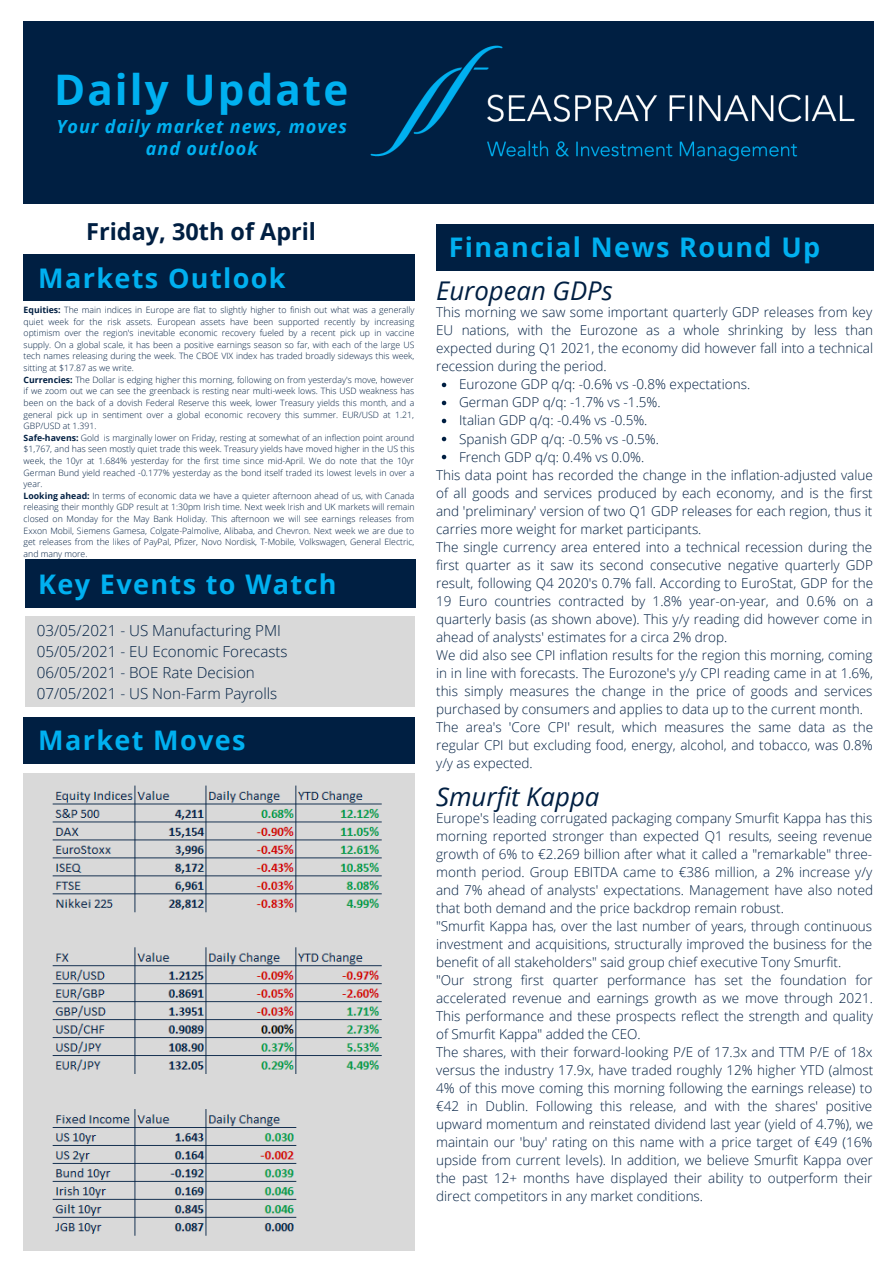
<style>
.page{position:relative;width:894px;height:1264px;background:#fff}
.page>*{position:absolute;margin:0;border:0;box-sizing:border-box;transform-origin:0 0}
.t1{font:700 42.15px "Open Sans";letter-spacing:.05em;color:#00b0f0}
.t2{font:700 27px "Open Sans";letter-spacing:.05em;color:#00b0f0}
.t3{font:italic 25.8px "Open Sans";color:#001f42}
.t4{font:700 23.4px "Open Sans";color:#001f42}
.t5{font:italic 700 18px/22px "Open Sans";letter-spacing:.05em;color:#00b0f0;text-align:center}
.t6{font:300 15.15px "Open Sans";color:#001f42}
.t7{font:300 13.5px/18px "Open Sans";color:#001f42;text-align:justify}
.t8{font:300 8.7px/11.6px "Open Sans";color:#001f42;text-align:justify}
.s1{font-weight:700}
</style>
<div class="page">
<div style="left:24px;top:21px;width:849px;height:182px;background:#001f42"></div>
<div style="left:24px;top:254px;width:390px;height:46px;background:#001f42"></div>
<div style="left:24px;top:717px;width:390px;height:46px;background:#001f42"></div>
<div style="left:436px;top:224px;width:437px;height:46px;background:#001f42"></div>
<div style="left:25px;top:616px;width:389px;height:90px;background:#d9d9d9"></div>
<img style="left:370px;top:45px;width:485px;height:117px">
<div style="left:25px;top:559px;width:390px;height:49px;background:#001f42"></div>
<img style="left:24px;top:773px;width:390px;height:477px">
<svg style="left:441px;top:382px;width:5px;height:5px"></svg>
<svg style="left:441px;top:401px;width:5px;height:4px"></svg>
<svg style="left:441px;top:419px;width:5px;height:4px"></svg>
<svg style="left:441px;top:437px;width:5px;height:4px"></svg>
<svg style="left:441px;top:455px;width:5px;height:4px"></svg>
<p class="t1" style="left:54px;top:60px;width:295px">Daily Update</p>
<p class="t5" style="left:56px;top:115px;width:292px">Your daily market news, moves and outlook</p>
<p class="t4" style="left:86px;top:215px;width:231px">Friday, 30th of April</p>
<p class="t2" style="left:38px;top:259px;width:249px">Markets Outlook</p>
<p class="t8" style="left:24px;top:304px;width:392px"><span class="s1">Equities:</span> The main indices in Europe are flat to slightly higher to finish out what was a generally quiet week for the risk assets. European assets have been supported recently by increasing optimism over the region's inevitable economic recovery fueled by a recent pick up in vaccine supply. On a global scale, it has been a positive earnings season so far, with each of the large US tech names releasing during the week. The CBOE VIX index has traded broadly sideways this week, sitting at $17.87 as we write.</p>
<p class="t8" style="left:24px;top:373px;width:392px"><span class="s1">Currencies:</span> The Dollar is edging higher this morning, following on from yesterday's move, however if we zoom out we can see the greenback is resting near multi-week lows. This USD weakness has been on the back of a dovish Federal Reserve this week, lower Treasury yields this month, and a general pick up in sentiment over a global economic recovery this summer. EUR/USD at 1.21, GBP/USD at 1.391.</p>
<p class="t8" style="left:24px;top:431px;width:392px"><span class="s1">Safe-havens:</span> Gold is marginally lower on Friday, resting at somewhat of an inflection point around $1,767, and has seen mostly quiet trade this week. Treasury yields have moved higher in the US this week, the 10yr at 1.684% yesterday for the first time since mid-April. We do note that the 10yr German Bund yield reached -0.177% yesterday as the bond itself traded its lowest levels in over a year.</p>
<p class="t8" style="left:24px;top:489px;width:392px"><span class="s1">Looking ahead:</span> In terms of economic data we have a quieter afternoon ahead of us, with Canada releasing their monthly GDP result at 1:30pm Irish time. Next week Irish and UK markets will remain closed on Monday for the May Bank Holiday. This afternoon we will see earnings releases from Exxon Mobil, Siemens Gamesa, Colgate-Palmolive, Alibaba, and Chevron. Next week we are due to get releases from the likes of PayPal, Pfizer, Novo Nordisk, T-Mobile, Volkswagen, General Electric, and many more.</p>
<p class="t2" style="left:38px;top:565px;width:300px">Key Events to Watch</p>
<p class="t6" style="left:37px;top:619px;width:245px">03/05/2021 - US Manufacturing PMI</p>
<p class="t6" style="left:37px;top:640px;width:252px">05/05/2021 - EU Economic Forecasts</p>
<p class="t6" style="left:37px;top:661px;width:219px">06/05/2021 - BOE Rate Decision</p>
<p class="t6" style="left:37px;top:682px;width:242px">07/05/2021 - US Non-Farm Payrolls</p>
<p class="t2" style="left:38px;top:721px;width:209px">Market Moves</p>
<p class="t2" style="left:448px;top:228px;width:373px">Financial News Round Up</p>
<p class="t3" style="left:436px;top:272px;width:178px">European GDPs</p>
<p class="t7" style="left:436px;top:303px;width:438px">This morning we saw some important quarterly GDP releases from key EU nations, with the Eurozone as a whole shrinking by less than expected during Q1 2021, the economy did however fall into a technical recession during the period.</p>
<p class="t7" style="left:459px;top:375px;width:292px">Eurozone GDP q/q: -0.6% vs -0.8% expectations.</p>
<p class="t7" style="left:459px;top:393px;width:203px">German GDP q/q: -1.7% vs -1.5%.</p>
<p class="t7" style="left:459px;top:411px;width:190px">Italian GDP q/q: -0.4% vs -0.5%.</p>
<p class="t7" style="left:459px;top:429px;width:201px">Spanish GDP q/q: -0.5% vs -0.5%.</p>
<p class="t7" style="left:459px;top:447px;width:187px">French GDP q/q: 0.4% vs 0.0%.</p>
<p class="t7" style="left:436px;top:465px;width:438px">This data point has recorded the change in the inflation-adjusted value of all goods and services produced by each economy, and is the first and 'preliminary' version of two Q1 GDP releases for each region, thus it carries more weight for market participants.</p>
<p class="t7" style="left:436px;top:537px;width:438px">The single currency area entered into a technical recession during the first quarter as it saw its second consecutive negative quarterly GDP result, following Q4 2020's 0.7% fall. According to EuroStat, GDP for the 19 Euro countries contracted by 1.8% year-on-year, and 0.6% on a quarterly basis (as shown above). This y/y reading did however come in ahead of analysts' estimates for a circa 2% drop.</p>
<p class="t7" style="left:436px;top:645px;width:438px">We did also see CPI inflation results for the region this morning, coming in in line with forecasts. The Eurozone's y/y CPI reading came in at 1.6%, this simply measures the change in the price of goods and services purchased by consumers and applies to data up to the current month.</p>
<p class="t7" style="left:436px;top:717px;width:438px">The area's 'Core CPI' result, which measures the same data as the regular CPI but excluding food, energy, alcohol, and tobacco, was 0.8% y/y as expected.</p>
<p class="t3" style="left:436px;top:778px;width:165px">Smurfit Kappa</p>
<p class="t7" style="left:436px;top:808px;width:438px">Europe's leading corrugated packaging company Smurfit Kappa has this morning reported stronger than expected Q1 results, seeing revenue growth of 6% to €2.269 billion after what it called a "remarkable" three&shy;month period. Group EBITDA came to €386 million, a 2% increase y/y and 7% ahead of analysts' expectations. Management have also noted that both demand and the price backdrop remain robust.</p>
<p class="t7" style="left:436px;top:916px;width:437px">"Smurfit Kappa has, over the last number of years, through continuous investment and acquisitions, structurally improved the business for the benefit of all stakeholders" said group chief executive Tony Smurfit.</p>
<p class="t7" style="left:436px;top:970px;width:438px">"Our strong first quarter performance has set the foundation for accelerated revenue and earnings growth as we move through 2021.<br>This performance and these prospects reflect the strength and quality of Smurfit Kappa" added the CEO.</p>
<p class="t7" style="left:436px;top:1042px;width:438px">The shares, with their forward-looking P/E of 17.3x and TTM P/E of 18x versus the industry 17.9x, have traded roughly 12% higher YTD (almost 4% of this move coming this morning following the earnings release) to €42 in Dublin. Following this release, and with the shares' positive upward momentum and reinstated dividend last year (yield of 4.7%), we maintain our 'buy' rating on this name with a price target of €49 (16% upside from current levels). In addition, we believe Smurfit Kappa over the past 12+ months have displayed their ability to outperform their direct competitors in any market conditions.</p>
</div>
